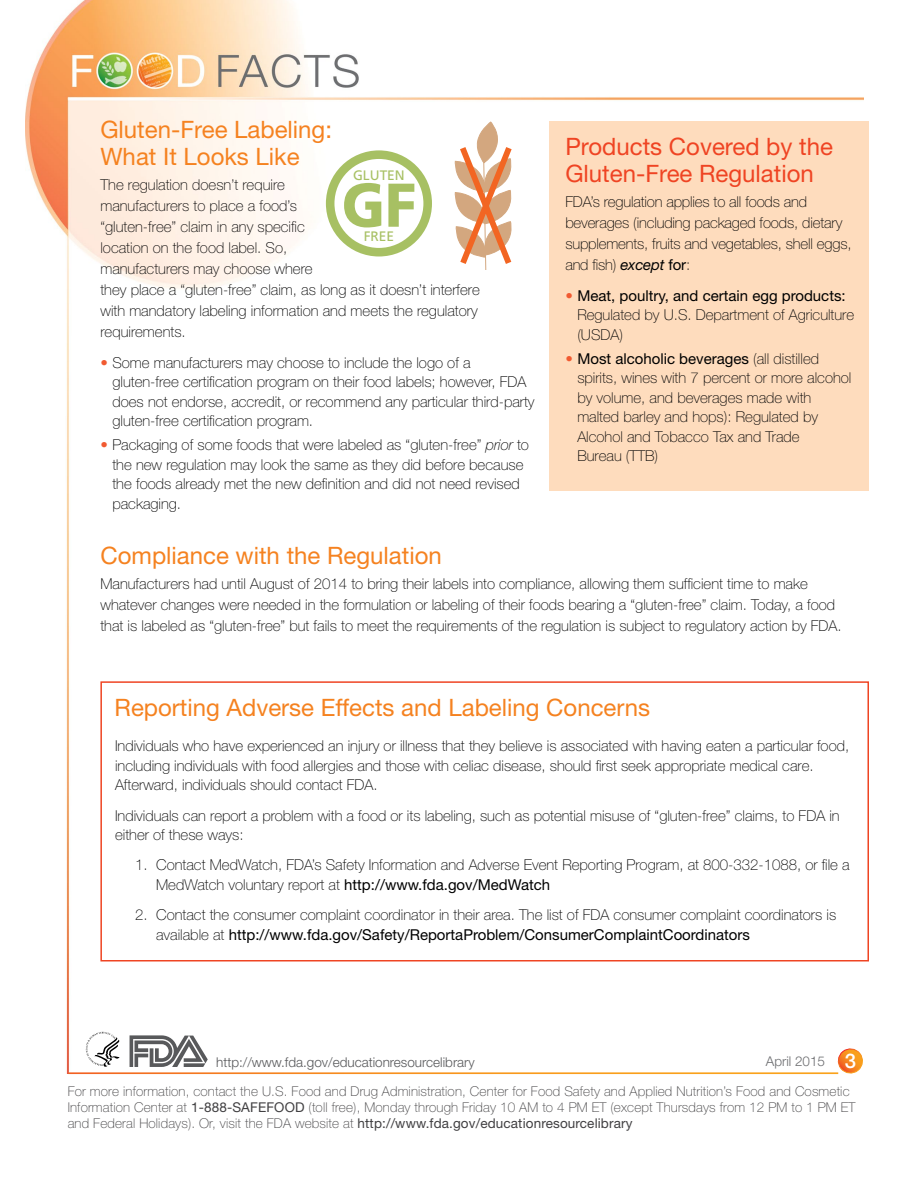
<style>
.page{position:relative;width:918px;height:1188px;background:#fff}
.page>*{position:absolute;margin:0;border:0;box-sizing:border-box;transform-origin:0 0}
.t1{font:900 61.65px "Frutiger LT Std";color:#92b13d;scale:.9 1}
.subhead_1{font:24px/27px "Helvetica Neue LT Std";color:#f58220}
.subhead_1-2{font:24px/27px "Helvetica Neue LT Std";color:#ef4423}
.t2{font:500 20.25px "Helvetica Neue LT Std";color:#fff}
.body_copy{font:100 15px/19.5px "Helvetica Neue LT Std";color:#000}
.t3{font:13.65px "Frutiger LT Std";color:#92b13d}
.t4{font:100 13.5px/16.2px "Helvetica Neue LT Std";letter-spacing:.01em;color:#414042}
.t5{font:300 13.5px "Helvetica Neue LT Std";color:#58595b}
.t6{font:300 13.5px "Helvetica Neue LT Std";color:#6d6e71}
.s1{color:#f15a31}
.s2{font-style:italic}
.s3{font-weight:400;font-style:italic}
.s4{font-weight:400}
.s5{font-weight:400;color:#f15a31}
</style>
<div class="page">
<img style="left:26px;top:0;width:838px;height:1074px">
<svg style="left:837px;top:1047px;width:27px;height:28px"></svg>
<hr style="left:68px;top:1072px;width:770px;height:2px;background:#fff">
<div style="left:330px;top:155px;width:98px;height:97px;background:#fff;border-radius:50%"></div>
<div style="left:326px;top:150px;width:106px;height:106px;border:9px solid #92b13d;border-radius:50%"></div>
<svg style="left:455px;top:122px;width:57px;height:148px"></svg>
<div style="left:550px;top:121px;width:319px;height:369px;background:#fedcbd"></div>
<div style="left:100px;top:681px;width:769px;height:281px;border:2px solid #ef4423"></div>
<svg style="left:86px;top:1032px;width:34px;height:35px"></svg>
<svg style="left:130px;top:1035px;width:78px;height:32px"></svg>
<p class="subhead_1" style="left:100px;top:116px;width:233px">Gluten-Free Labeling:<br>What It Looks Like</p>
<p class="body_copy" style="left:100px;top:175px;width:381px;line-height:21px">The regulation doesn’t require<br>manufacturers to place a food’s<br>“gluten-free” claim in any specific<br>location on the food label. So,<br>manufacturers may choose where<br>they place a “gluten-free” claim, as long as it doesn’t interfere with mandatory labeling information and meets the regulatory requirements.</p>
<p class="body_copy" style="left:112px;top:353px;width:424px;text-indent:-12px"><span class="s1">•</span> Some manufacturers may choose to include the logo of a gluten-free certification program on their food labels; however, FDA does not endorse, accredit, or recommend any particular third-party gluten-free certification program.</p>
<p class="body_copy" style="left:112px;top:435px;width:418px;text-indent:-12px"><span class="s1">•</span> Packaging of some foods that were labeled as “gluten-free” <span class="s2">prior</span> to the new regulation may look the same as they did before because the foods already met the new definition and did not need revised packaging.</p>
<p class="t3" style="left:353px;top:167px;width:53px">GLUTEN</p>
<h1 class="t1" style="left:342px;top:168px;width:84px">GF</h1>
<p class="t3" style="left:364px;top:228px;width:32px">FREE</p>
<p class="subhead_1-2" style="left:565px;top:133px;width:269px">Products Covered by the<br>Gluten-Free Regulation</p>
<p class="body_copy" style="left:565px;top:192px;width:288px;line-height:21px">FDA’s regulation applies to all foods and beverages (including packaged foods, dietary supplements, fruits and vegetables, shell eggs, and fish) <span class="s3">except</span> <span class="s4">for</span>:</p>
<p class="body_copy" style="left:577px;top:286px;width:278px;text-indent:-12px"><span class="s5">•</span> <span class="s4">Meat, poultry, and certain egg products:<br></span>Regulated by U.S. Department of Agriculture (USDA)</p>
<p class="body_copy" style="left:577px;top:348px;width:276px;text-indent:-12px"><span class="s5">•</span> <span class="s4">Most alcoholic beverages</span> (all distilled spirits, wines with 7 percent or more alcohol by volume, and beverages made with malted barley and hops): Regulated by Alcohol and Tobacco Tax and Trade<br>Bureau (TTB)</p>
<p class="subhead_1" style="left:100px;top:542px;width:343px">Compliance with the Regulation</p>
<p class="body_copy" style="left:100px;top:574px;width:743px;line-height:21px">Manufacturers had until August of 2014 to bring their labels into compliance, allowing them sufficient time to make whatever changes were needed in the formulation or labeling of their foods bearing a “gluten-free” claim. Today, a food that is labeled as “gluten-free” but fails to meet the requirements of the regulation is subject to regulatory action by FDA.</p>
<p class="subhead_1" style="left:115px;top:693px;width:537px">Reporting Adverse Effects and Labeling Concerns</p>
<p class="body_copy" style="left:115px;top:736px;width:736px">Individuals who have experienced an injury or illness that they believe is associated with having eaten a particular food, including individuals with food allergies and those with celiac disease, should first seek appropriate medical care.<br>Afterward, individuals should contact FDA.</p>
<p class="body_copy" style="left:115px;top:805px;width:726px">Individuals can report a problem with a food or its labeling, such as potential misuse of “gluten-free” claims, to FDA in either of these ways:</p>
<p class="body_copy" style="left:156px;top:855px;width:695px;text-indent:-21px">1. Contact MedWatch, FDA’s Safety Information and Adverse Event Reporting Program, at 800-332-1088, or file a<br>MedWatch voluntary report at <span class="s4">http://www.fda.gov/MedWatch</span></p>
<p class="body_copy" style="left:156px;top:905px;width:682px;text-indent:-21px">2. Contact the consumer complaint coordinator in their area. The list of FDA consumer complaint coordinators is available at <span class="s4">http://www.fda.gov/Safety/ReportaProblem/ConsumerComplaintCoordinators</span></p>
<h3 class="t2" style="left:845px;top:1049px;width:13px">3</h3>
<p class="t5" style="left:216px;top:1054px;width:260px">http://www.fda.gov/educationresourcelibrary</p>
<p class="t6" style="left:766px;top:1053px;width:61px">April 2015</p>
<p class="t4" style="left:68px;top:1083px;width:789px">For more information, contact the U.S. Food and Drug Administration, Center for Food Safety and Applied Nutrition’s Food and Cosmetic<br>Information Center at <span class="s4">1-888-SAFEFOOD</span> (toll free), Monday through Friday 10 AM to 4 PM ET (except Thursdays from 12 PM to 1 PM ET and Federal Holidays). Or, visit the FDA website at <span class="s4">http://www.fda.gov/educationresourcelibrary</span></p>
</div>
